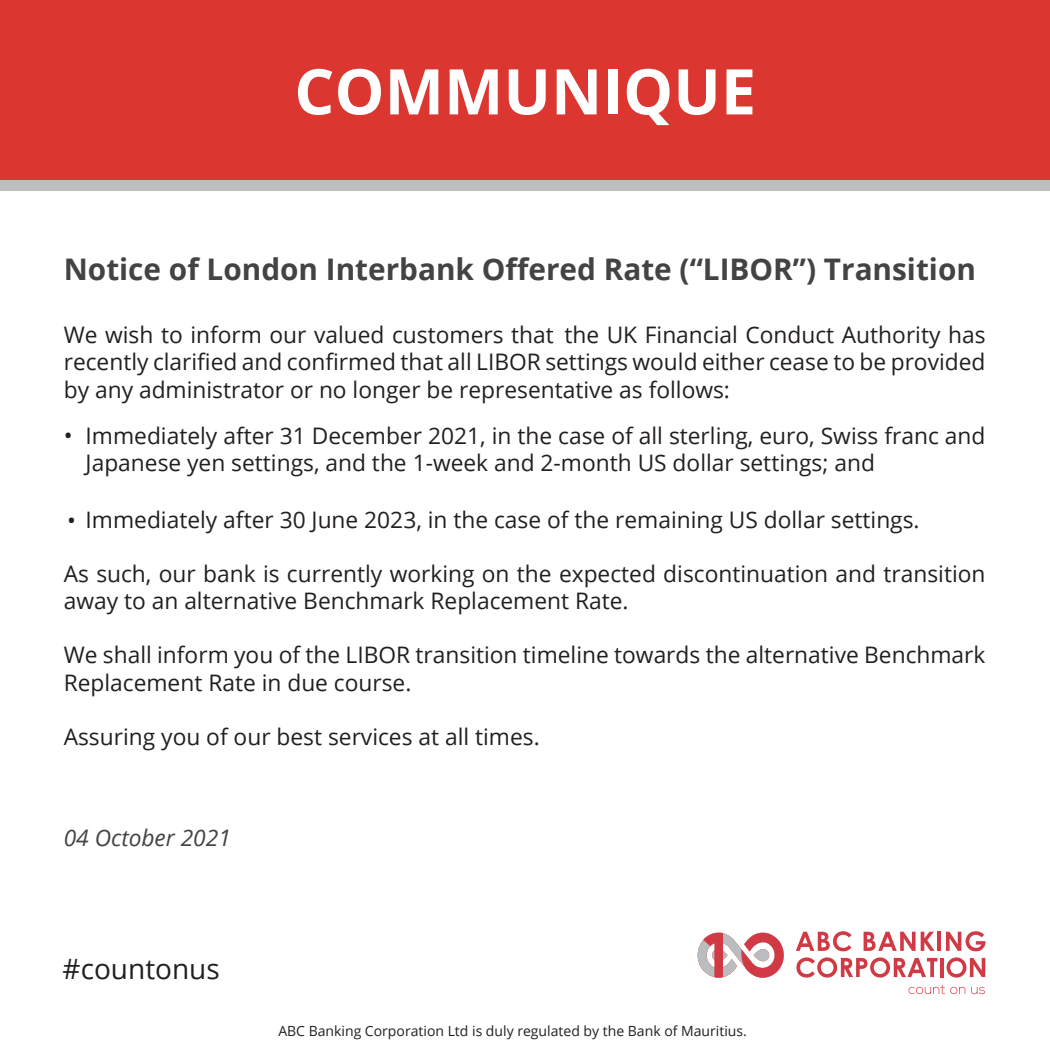
<style>
.page{position:relative;width:1050px;height:1050px;background:#fff}
.page>*{position:absolute;margin:0;border:0;box-sizing:border-box;transform-origin:0 0}
.t1{font:700 63px "Open Sans";color:#fff}
.t2{font:700 29.75px "Open Sans";color:#434343}
.t3{font:28px "Open Sans";color:#231f20}
.t4{font:23.62px "Open Sans";color:#231f20}
.t5{font:22.75px/27.3px "Open Sans";color:#231f20}
.t6{font:italic 22.75px "Open Sans";color:#434445}
.t7{font:14px "Open Sans";color:#231f20}
.s1{font-size:23.62px}
</style>
<div class="page">
<svg style="left:796px;top:931px;width:56px;height:20px"></svg>
<svg style="left:864px;top:932px;width:71px;height:19px"></svg>
<hr style="left:938px;top:932px;width:3px;height:19px;background:#d13a44">
<svg style="left:946px;top:931px;width:40px;height:20px"></svg>
<svg style="left:796px;top:957px;width:141px;height:21px"></svg>
<hr style="left:940px;top:958px;width:3px;height:19px;background:#d13a44">
<svg style="left:947px;top:957px;width:38px;height:21px"></svg>
<svg style="left:909px;top:985px;width:56px;height:9px"></svg>
<svg style="left:971px;top:987px;width:14px;height:7px"></svg>
<svg style="left:698px;top:932px;width:86px;height:46px"></svg>
<div style="left:0;top:0;width:1050px;height:181px;background:#db3630"></div>
<div style="left:0;top:181px;width:1050px;height:10px;background:#bdbebe"></div>
<p class="t1" style="left:294px;top:47px;width:463px">COMMUNIQUE</p>
<p class="t2" style="left:64px;top:248px;width:914px">Notice of London Interbank Offered Rate (“LIBOR”) Transition</p>
<p class="t5" style="left:64px;top:321px;width:923px;text-align:justify">We wish to inform our valued customers that the UK Financial Conduct Authority has recently clarified and confirmed that all LIBOR settings would either cease to be provided by any administrator or no longer be representative as follows:</p>
<p class="t4" style="left:64px;top:420px;width:10px">•</p>
<p class="t5" style="left:86px;top:421px;width:901px">Immediately after 31 December 2021, in the case of all sterling, euro, Swiss franc and<br>Japanese yen settings, and the 1-week and 2-month US dollar settings; and</p>
<p class="t5" style="left:67px;top:506px;width:854px"><span class="s1">•</span> Immediately after 30 June 2023, in the case of the remaining US dollar settings.</p>
<p class="t5" style="left:64px;top:559px;width:923px">As such, our bank is currently working on the expected discontinuation and transition away to an alternative Benchmark Replacement Rate.</p>
<p class="t5" style="left:64px;top:641px;width:923px">We shall inform you of the LIBOR transition timeline towards the alternative Benchmark<br>Replacement Rate in due course.</p>
<p class="t5" style="left:64px;top:723px;width:478px">Assuring you of our best services at all times.</p>
<p class="t6" style="left:64px;top:822px;width:169px">04 October 2021</p>
<p class="t3" style="left:63px;top:949px;width:159px">#countonus</p>
<p class="t7" style="left:278px;top:1021px;width:470px">ABC Banking Corporation Ltd is duly regulated by the Bank of Mauritius.</p>
</div>
